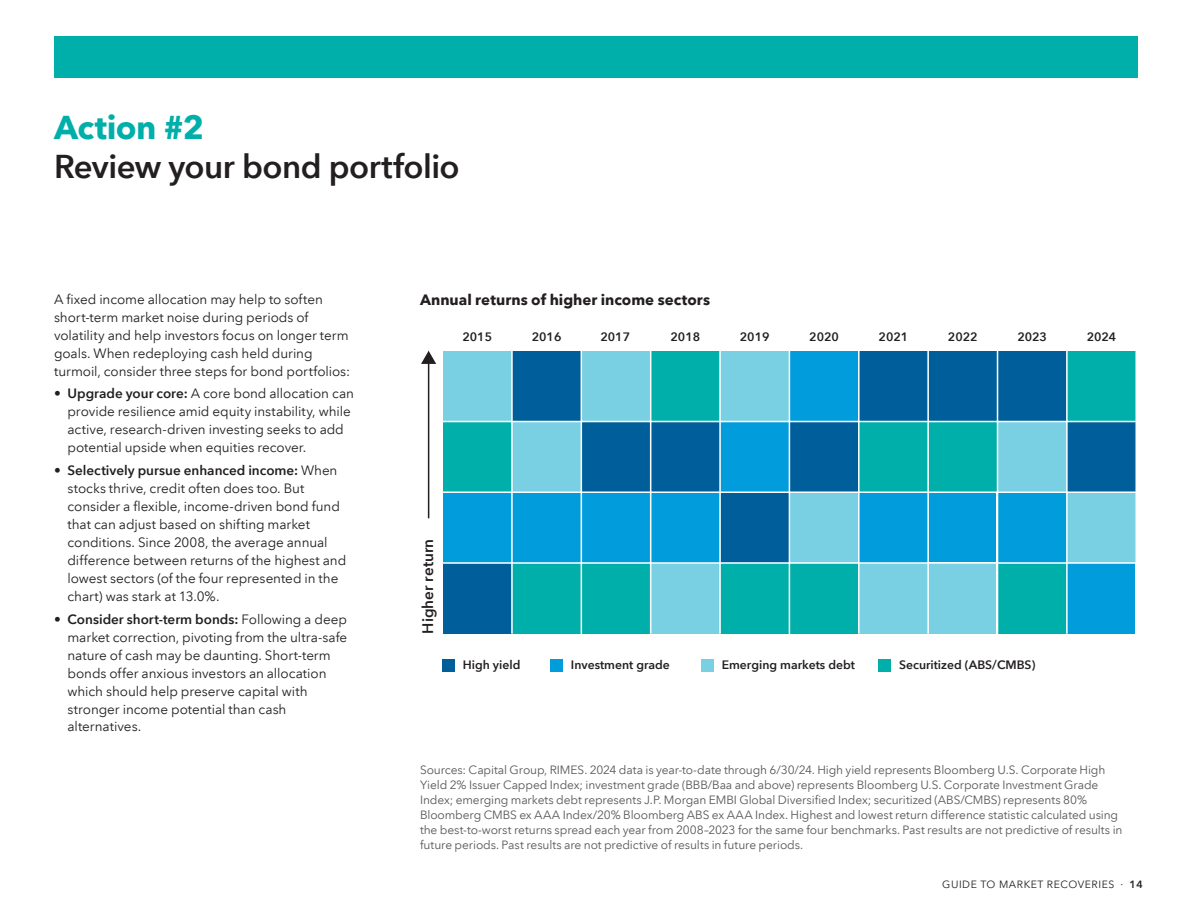
<style>
.page{position:relative;width:1188px;height:918px;background:#fff}
.page>*{position:absolute;margin:0;border:0;box-sizing:border-box;transform-origin:0 0}
.t1{font:600 33px "Avenir Next LT Com";letter-spacing:-.02em;color:#231f20}
.t2{font:700 33px "Avenir Next LT Com";letter-spacing:-.015em;color:#00afa9}
.t3{font:600 15.15px "Avenir Next LT Com";color:#231f20}
.t4{font:700 15px "Avenir Next LT Com";color:#231f20}
.t5{font:13.5px/18px "Avenir Next LT Com";letter-spacing:-.005em;color:#231f20}
.t6{font:600 12.15px "Avenir Next LT Com";color:#231f20}
.t7{font:12px/15px "Avenir Next LT Com";letter-spacing:-.01em;color:#57585a}
.t8{font:10.5px "Avenir Next LT Com";letter-spacing:.05em;color:#231f20}
.s1{font-weight:600}
</style>
<div class="page">
<div style="left:443px;top:659px;width:12px;height:12px;background:#005e9a"></div>
<div style="left:551px;top:659px;width:12px;height:12px;background:#009cdc"></div>
<div style="left:701px;top:659px;width:13px;height:12px;background:#78d0e2"></div>
<div style="left:879px;top:659px;width:12px;height:12px;background:#00afa9"></div>
<hr style="left:428px;top:362px;width:1px;height:156px;background:#231f20">
<svg style="left:421px;top:351px;width:15px;height:13px"></svg>
<div style="left:443px;top:351px;width:69px;height:70px;background:#78d0e2"></div>
<div style="left:443px;top:422px;width:69px;height:70px;background:#00afa9"></div>
<div style="left:443px;top:492px;width:69px;height:71px;background:#009cdc"></div>
<div style="left:512px;top:492px;width:69px;height:71px;background:#009cdc"></div>
<div style="left:582px;top:492px;width:68px;height:71px;background:#009cdc"></div>
<div style="left:651px;top:492px;width:69px;height:71px;background:#009cdc"></div>
<div style="left:651px;top:563px;width:69px;height:71px;background:#78d0e2"></div>
<div style="left:720px;top:492px;width:69px;height:71px;background:#005e9a"></div>
<div style="left:720px;top:563px;width:69px;height:71px;background:#00afa9"></div>
<div style="left:790px;top:492px;width:69px;height:71px;background:#78d0e2"></div>
<div style="left:443px;top:563px;width:69px;height:71px;background:#005e9a"></div>
<div style="left:512px;top:351px;width:69px;height:70px;background:#005e9a"></div>
<div style="left:581px;top:351px;width:69px;height:70px;background:#78d0e2"></div>
<div style="left:581px;top:422px;width:69px;height:70px;background:#005e9a"></div>
<div style="left:512px;top:422px;width:69px;height:70px;background:#78d0e2"></div>
<div style="left:651px;top:422px;width:69px;height:70px;background:#005e9a"></div>
<div style="left:790px;top:563px;width:69px;height:71px;background:#00afa9"></div>
<div style="left:998px;top:563px;width:69px;height:71px;background:#00afa9"></div>
<div style="left:927px;top:491px;width:69px;height:71px;background:#009cdc"></div>
<div style="left:927px;top:563px;width:69px;height:71px;background:#78d0e2"></div>
<div style="left:1067px;top:563px;width:68px;height:71px;background:#009cdc"></div>
<div style="left:998px;top:492px;width:69px;height:71px;background:#009cdc"></div>
<div style="left:998px;top:422px;width:69px;height:70px;background:#78d0e2"></div>
<div style="left:1067px;top:492px;width:68px;height:71px;background:#78d0e2"></div>
<div style="left:720px;top:351px;width:69px;height:70px;background:#78d0e2"></div>
<div style="left:790px;top:351px;width:69px;height:70px;background:#009cdc"></div>
<div style="left:859px;top:351px;width:69px;height:71px;background:#005e9a"></div>
<div style="left:928px;top:351px;width:69px;height:70px;background:#005e9a"></div>
<div style="left:859px;top:422px;width:69px;height:70px;background:#00afa9"></div>
<div style="left:651px;top:351px;width:69px;height:70px;background:#00afa9"></div>
<div style="left:998px;top:351px;width:69px;height:70px;background:#005e9a"></div>
<div style="left:928px;top:422px;width:69px;height:70px;background:#00afa9"></div>
<div style="left:859px;top:492px;width:69px;height:71px;background:#009cdc"></div>
<div style="left:859px;top:563px;width:69px;height:71px;background:#78d0e2"></div>
<div style="left:1067px;top:351px;width:68px;height:70px;background:#00afa9"></div>
<div style="left:1067px;top:422px;width:68px;height:70px;background:#005e9a"></div>
<div style="left:720px;top:422px;width:69px;height:70px;background:#009cdc"></div>
<div style="left:790px;top:422px;width:69px;height:70px;background:#005e9a"></div>
<div style="left:512px;top:563px;width:69px;height:71px;background:#00afa9"></div>
<div style="left:582px;top:563px;width:68px;height:71px;background:#00afa9"></div>
<hr style="left:443px;top:562px;width:692px;height:2px;background:#fff">
<hr style="left:443px;top:492px;width:692px;height:1px;background:#fff">
<hr style="left:443px;top:421px;width:692px;height:1px;background:#fff">
<hr style="left:1066px;top:351px;width:2px;height:283px;background:#fff">
<hr style="left:927px;top:351px;width:2px;height:283px;background:#fff">
<hr style="left:858px;top:351px;width:2px;height:283px;background:#fff">
<hr style="left:719px;top:351px;width:2px;height:283px;background:#fff">
<hr style="left:581px;top:351px;width:1px;height:283px;background:#fff">
<hr style="left:511px;top:351px;width:2px;height:283px;background:#fff">
<div style="left:54px;top:36px;width:1084px;height:42px;background:#00afa9"></div>
<h1 class="t2" style="left:54px;top:107px;width:152px">Action #2</h1>
<h1 class="t1" style="left:54px;top:146px;width:407px">Review your bond portfolio</h1>
<p class="t5" style="left:54px;top:290px;width:298px">A fixed income allocation may help to soften short-term market noise during periods of volatility and help investors focus on longer term goals. When redeploying cash held during turmoil, consider three steps for bond portfolios:</p>
<p class="t5" style="left:68px;top:385px;width:288px;text-indent:-14px"><span class="s1">• Upgrade your core:</span> A core bond allocation can provide resilience amid equity instability, while active, research-driven investing seeks to add potential upside when equities recover.</p>
<p class="t5" style="left:68px;top:461px;width:280px;text-indent:-14px"><span class="s1">• Selectively pursue enhanced income:</span> When stocks thrive, credit often does too. But consider a flexible, income-driven bond fund that can adjust based on shifting market conditions. Since 2008, the average annual difference between returns of the highest and lowest sectors (of the four represented in the chart) was stark at 13.0%.</p>
<p class="t5" style="left:68px;top:610px;width:281px;text-indent:-14px"><span class="s1">• Consider short-term bonds:</span> Following a deep market correction, pivoting from the ultra-safe nature of cash may be daunting. Short-term bonds offer anxious investors an allocation which should help preserve capital with stronger income potential than cash alternatives.</p>
<p class="t4" style="left:420px;top:291px;width:292px">Annual returns of higher income sectors</p>
<p class="t6" style="left:462px;top:330px;width:31px">2015</p>
<p class="t6" style="left:532px;top:330px;width:31px">2016</p>
<p class="t6" style="left:600px;top:330px;width:31px">2017</p>
<p class="t6" style="left:671px;top:330px;width:31px">2018</p>
<p class="t6" style="left:740px;top:330px;width:31px">2019</p>
<p class="t6" style="left:809px;top:330px;width:31px">2020</p>
<p class="t6" style="left:879px;top:330px;width:31px">2021</p>
<p class="t6" style="left:948px;top:330px;width:31px">2022</p>
<p class="t6" style="left:1017px;top:330px;width:31px">2023</p>
<p class="t6" style="left:1087px;top:330px;width:31px">2024</p>
<p class="t3" style="left:419px;top:634px;width:96px;rotate:-90deg">Higher return</p>
<p class="t6" style="left:463px;top:657px;width:59px">High yield</p>
<p class="t6" style="left:571px;top:657px;width:100px">Investment grade</p>
<p class="t6" style="left:722px;top:657px;width:135px">Emerging markets debt</p>
<p class="t6" style="left:899px;top:657px;width:138px">Securitized (ABS/CMBS)</p>
<p class="t7" style="left:420px;top:762px;width:704px">Sources: Capital Group, RIMES. 2024 data is year-to-date through 6/30/24. High yield represents Bloomberg U.S. Corporate High Yield 2% Issuer Capped Index; investment grade (BBB/Baa and above) represents Bloomberg U.S. Corporate Investment Grade Index; emerging markets debt represents J.P. Morgan EMBI Global Diversified Index; securitized (ABS/CMBS) represents 80% Bloomberg CMBS ex AAA Index/20% Bloomberg ABS ex AAA Index. Highest and lowest return difference statistic calculated using the best-to-worst returns spread each year from 2008–2023 for the same four benchmarks. Past results are not predictive of results in future periods. Past results are not predictive of results in future periods.</p>
<p class="t8" style="left:942px;top:878px;width:202px">GUIDE TO MARKET RECOVERIES · <span class="s1">14</span></p>
</div>
